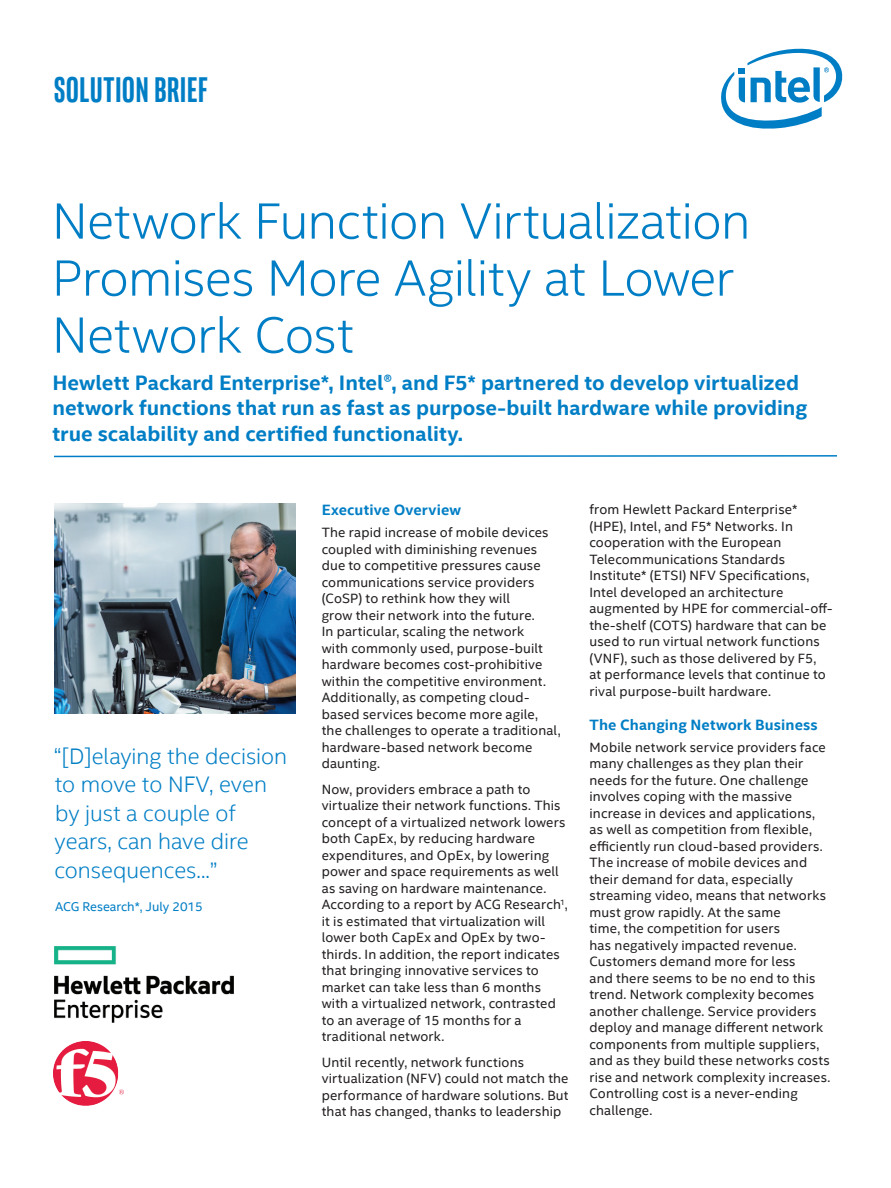
<style>
.page{position:relative;width:891px;height:1188px;background:#fff}
.page>*{position:absolute;margin:0;border:0;box-sizing:border-box;transform-origin:0 0}
.t1{font:300 51px/57px "Intel Clear";letter-spacing:-.01em;color:#007ec5}
.t2{font:700 36px "Intel Clear Pro";letter-spacing:.025em;color:#007ec5}
.t3{font:300 22.5px/28.5px "Intel Clear";color:#007ec5}
.t4{font:700 21px/25.2px "Intel Clear";color:#007ec5}
.t5{font:700 15px "Intel Clear";letter-spacing:.01em;color:#007ec5}
.t6{font:13.5px/16.5px "Intel Clear";letter-spacing:.01em;color:#231f20}
.t7{font:12.75px "Intel Clear";color:#007ec5}
</style>
<div class="page">
<img style="left:54px;top:504px;width:241px;height:209px">
<svg style="left:721px;top:48px;width:122px;height:81px"></svg>
<svg style="left:54px;top:455px;width:783px;height:3px"></svg>
<img style="left:54px;top:1041px;width:70px;height:64px">
<img style="left:54px;top:947px;width:180px;height:75px">
<h2 class="t2" style="left:54px;top:67px;width:155px">SOLUTION BRIEF</h2>
<h1 class="t1" style="left:52px;top:193px;width:700px">Network Function Virtualization<br>Promises More Agility at Lower<br>Network Cost</h1>
<h3 class="t4" style="left:52px;top:370px;width:756px">Hewlett Packard Enterprise*, Intel®, and F5* partnered to develop virtualized network functions that run as fast as purpose-built hardware while providing true scalability and certified functionality.</h3>
<h3 class="t3" style="left:54px;top:742px;width:235px">“[D]elaying the decision to move to NFV, even by just a couple of years, can have dire consequences...”</h3>
<p class="t7" style="left:55px;top:899px;width:149px">ACG Research*, July 2015</p>
<p class="t5" style="left:322px;top:501px;width:141px">Executive Overview</p>
<p class="t6" style="left:322px;top:524px;width:241px">The rapid increase of mobile devices coupled with diminishing revenues due to competitive pressures cause communications service providers (CoSP) to rethink how they will<br>grow their network into the future.<br>In particular, scaling the network<br>with commonly used, purpose-built hardware becomes cost-prohibitive within the competitive environment.<br>Additionally, as competing cloud&shy;based services become more agile, the challenges to operate a traditional, hardware-based network become daunting.</p>
<p class="t6" style="left:322px;top:781px;width:248px">Now, providers embrace a path to virtualize their network functions. This concept of a virtualized network lowers both CapEx, by reducing hardware expenditures, and OpEx, by lowering power and space requirements as well as saving on hardware maintenance.<br>According to a report by ACG Research<sup>1</sup>, it is estimated that virtualization will lower both CapEx and OpEx by two&shy;thirds. In addition, the report indicates that bringing innovative services to market can take less than 6 months with a virtualized network, contrasted to an average of 15 months for a traditional network.</p>
<p class="t6" style="left:322px;top:1054px;width:248px">Until recently, network functions virtualization (NFV) could not match the performance of hardware solutions. But that has changed, thanks to leadership</p>
<p class="t6" style="left:589px;top:501px;width:245px">from Hewlett Packard Enterprise* (HPE), Intel, and F5* Networks. In cooperation with the European Telecommunications Standards Institute* (ETSI) NFV Specifications, Intel developed an architecture augmented by HPE for commercial-off&shy;the-shelf (COTS) hardware that can be used to run virtual network functions (VNF), such as those delivered by F5,<br>at performance levels that continue to rival purpose-built hardware.</p>
<p class="t5" style="left:590px;top:716px;width:230px">The Changing Network Business</p>
<p class="t6" style="left:590px;top:739px;width:242px">Mobile network service providers face many challenges as they plan their needs for the future. One challenge involves coping with the massive increase in devices and applications, as well as competition from flexible, efficiently run cloud-based providers.<br>The increase of mobile devices and their demand for data, especially streaming video, means that networks must grow rapidly. At the same<br>time, the competition for users<br>has negatively impacted revenue.<br>Customers demand more for less<br>and there seems to be no end to this trend. Network complexity becomes another challenge. Service providers deploy and manage different network components from multiple suppliers, and as they build these networks costs rise and network complexity increases.<br>Controlling cost is a never-ending challenge.</p>
</div>
